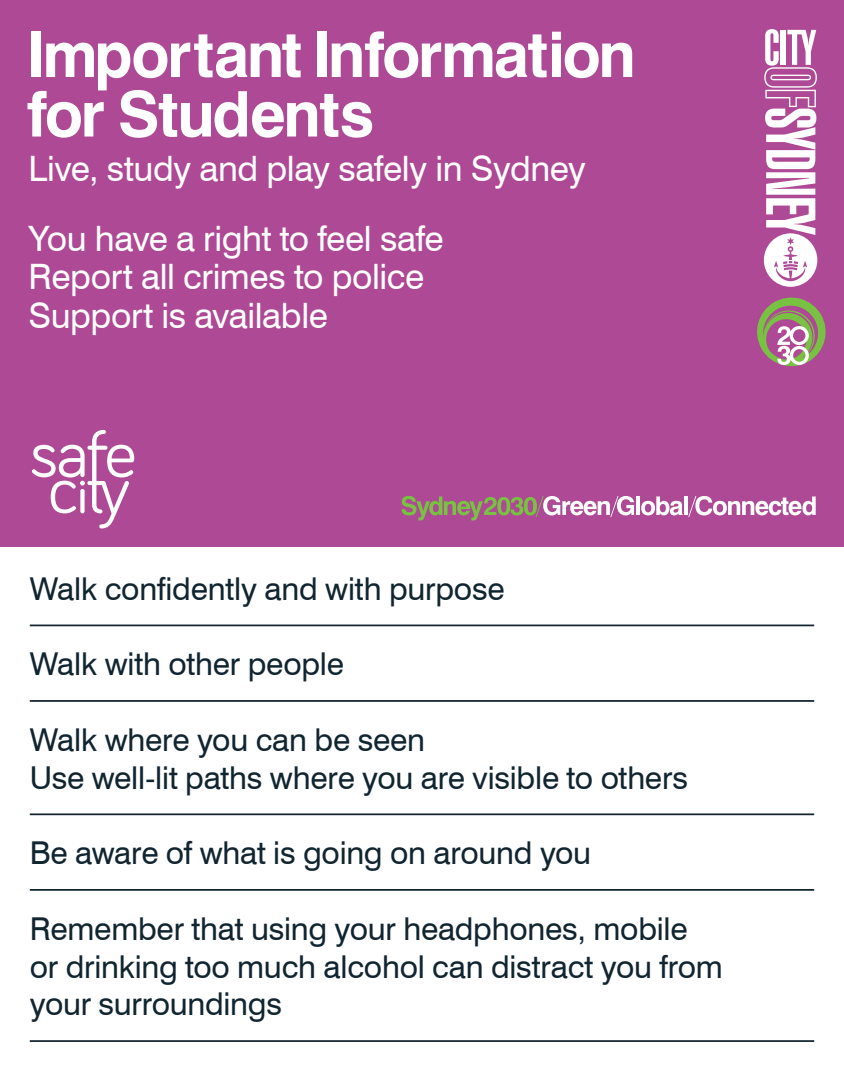
<style>
.page{position:relative;width:844px;height:1092px;background:#fff}
.page>*{position:absolute;margin:0;border:0;box-sizing:border-box;transform-origin:0 0}
.t1{font:700 63px/59.5px "Swiss 721 BT";letter-spacing:-.04em;color:#fff}
.t2{font:35px/38.5px "Swiss 721 BT";letter-spacing:-.01em;color:#fff}
.t3{font:31.5px/37.8px "Swiss 721 BT";letter-spacing:-.01em;color:#112530}
</style>
<div class="page">
<div style="left:0;top:0;width:843px;height:546px;background:#ae4995"></div>
<hr style="left:30px;top:624px;width:784px;height:2px;background:#112530">
<hr style="left:30px;top:700px;width:784px;height:1px;background:#112530">
<hr style="left:30px;top:813px;width:784px;height:2px;background:#112530">
<hr style="left:30px;top:888px;width:784px;height:2px;background:#112530">
<hr style="left:30px;top:1040px;width:784px;height:1px;background:#112530">
<hr style="left:636px;top:496px;width:3px;height:19px;background:#fff">
<svg style="left:684px;top:496px;width:3px;height:19px"></svg>
<svg style="left:401px;top:496px;width:233px;height:24px"></svg>
<svg style="left:32px;top:430px;width:102px;height:98px"></svg>
<svg style="left:641px;top:496px;width:41px;height:19px"></svg>
<svg style="left:757px;top:297px;width:68px;height:69px"></svg>
<svg style="left:763px;top:29px;width:54px;height:258px"></svg>
<svg style="left:688px;top:496px;width:127px;height:21px"></svg>
<h1 class="t1" style="left:27px;top:24px;width:610px">Important Information for Students</h1>
<p class="t2" style="left:29px;top:149px;width:558px">Live, study and play safely in Sydney</p>
<p class="t2" style="left:29px;top:218px;width:416px">You have a right to feel safe<br>Report all crimes to police<br>Support is available</p>
<p class="t3" style="left:30px;top:569px;width:476px">Walk confidently and with purpose</p>
<p class="t3" style="left:30px;top:645px;width:316px">Walk with other people</p>
<p class="t3" style="left:30px;top:720px;width:659px">Walk where you can be seen<br>Use well-lit paths where you are visible to others</p>
<p class="t3" style="left:30px;top:833px;width:563px">Be aware of what is going on around you</p>
<p class="t3" style="left:30px;top:909px;width:694px">Remember that using your headphones, mobile or drinking too much alcohol can distract you from your surroundings</p>
</div>
